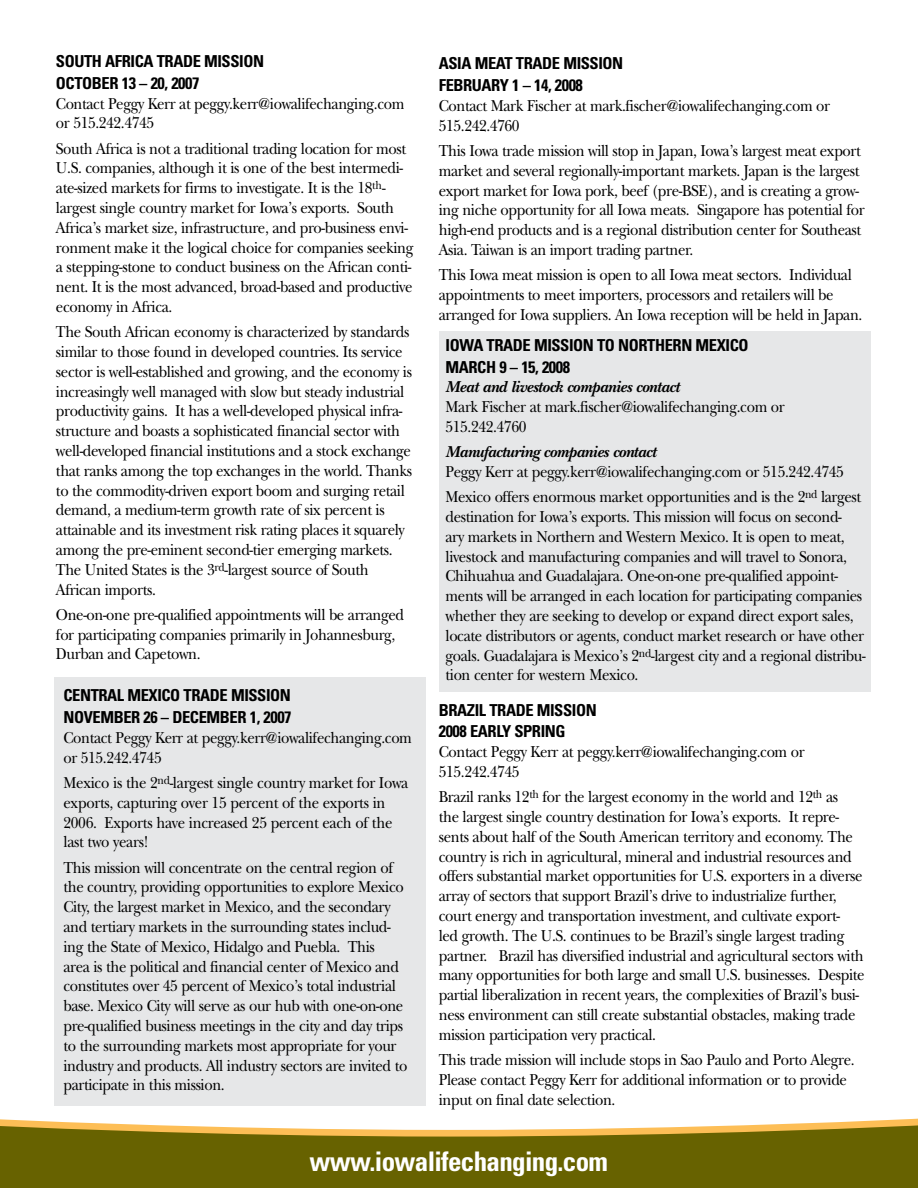
<style>
.page{position:relative;width:918px;height:1188px;background:#fff}
.page>*{position:absolute;margin:0;border:0;box-sizing:border-box;transform-origin:0 0}
.t1{font:700 condensed 27px "Univers";letter-spacing:-.025em;color:#fff}
.t2{font:16.5px/19.8px "New Baskerville";letter-spacing:-.025em;color:#000;scale:.9 1}
.t3{font:700 condensed 16.5px/21.8px "Univers";letter-spacing:-.025em;color:#000}
.t4{font:italic 700 16.5px "New Baskerville";letter-spacing:-.025em;color:#000}
</style>
<div class="page">
<div style="left:439px;top:331px;width:431px;height:361px;background:#e6e7e8"></div>
<div style="left:54px;top:677px;width:371px;height:429px;background:#e6e7e8"></div>
<svg style="left:0;top:1119px;width:918px;height:6px"></svg>
<svg style="left:0;top:1125px;width:918px;height:63px;background:#796f10"></svg>
<p class="t3" style="left:56px;top:50px;width:210px">SOUTH AFRICA TRADE MISSION<br>OCTOBER 13 – 20, 2007</p>
<p class="t2" style="left:56px;top:94px;width:389px">Contact Peggy Kerr at peggy.kerr@iowalifechanging.com or 515.242.4745</p>
<p class="t2" style="left:56px;top:139px;width:399px">South Africa is not a traditional trading location for most U.S. companies, although it is one of the best intermedi&shy;ate-sized markets for firms to investigate. It is the 18<sup>th&shy;</sup>largest single country market for Iowa’s exports. South Africa’s market size, infrastructure, and pro-business envi&shy;ronment make it the logical choice for companies seeking a stepping-stone to conduct business on the African conti&shy;nent. It is the most advanced, broad-based and productive economy in Africa.</p>
<p class="t2" style="left:56px;top:322px;width:397px">The South African economy is characterized by standards similar to those found in developed countries. Its service sector is well-established and growing, and the economy is increasingly well managed with slow but steady industrial productivity gains. It has a well-developed physical infra&shy;structure and boasts a sophisticated financial sector with well-developed financial institutions and a stock exchange that ranks among the top exchanges in the world. Thanks to the commodity-driven export boom and surging retail demand, a medium-term growth rate of six percent is attainable and its investment risk rating places it squarely among the pre-eminent second-tier emerging markets.<br>The United States is the 3<sup>rd</sup>-largest source of South African imports.</p>
<p class="t2" style="left:56px;top:605px;width:388px">One-on-one pre-qualified appointments will be arranged for participating companies primarily in Johannesburg,<br>Durban and Capetown.</p>
<p class="t3" style="left:63px;top:685px;width:230px">CENTRAL MEXICO TRADE MISSION<br>NOVEMBER 26 – DECEMBER 1, 2007</p>
<p class="t2" style="left:63px;top:728px;width:389px">Contact Peggy Kerr at peggy.kerr@iowalifechanging.com or 515.242.4745</p>
<p class="t2" style="left:63px;top:773px;width:385px">Mexico is the 2<sup>nd</sup>-largest single country market for Iowa exports, capturing over 15 percent of the exports in 2006. Exports have increased 25 percent each of the last two years!</p>
<p class="t2" style="left:63px;top:858px;width:384px">This mission will concentrate on the central region of the country, providing opportunities to explore Mexico City, the largest market in Mexico, and the secondary and tertiary markets in the surrounding states includ&shy;ing the State of Mexico, Hidalgo and Puebla. This<br>area is the political and financial center of Mexico and constitutes over 45 percent of Mexico’s total industrial base. Mexico City will serve as our hub with one-on-one pre-qualified business meetings in the city and day trips to the surrounding markets most appropriate for your industry and products. All industry sectors are invited to participate in this mission.</p>
<p class="t3" style="left:439px;top:53px;width:186px">ASIA MEAT TRADE MISSION<br>FEBRUARY 1 – 14, 2008</p>
<p class="t2" style="left:439px;top:96px;width:436px">Contact Mark Fischer at mark.fischer@iowalifechanging.com or<br>515.242.4760</p>
<p class="t2" style="left:439px;top:141px;width:475px">This Iowa trade mission will stop in Japan, Iowa’s largest meat export market and several regionally-important markets. Japan is the largest export market for Iowa pork, beef (pre-BSE), and is creating a grow&shy;ing niche opportunity for all Iowa meats. Singapore has potential for high-end products and is a regional distribution center for Southeast Asia. Taiwan is an import trading partner.</p>
<p class="t2" style="left:439px;top:265px;width:472px">This Iowa meat mission is open to all Iowa meat sectors. Individual appointments to meet importers, processors and retailers will be arranged for Iowa suppliers. An Iowa reception will be held in Japan.</p>
<p class="t3" style="left:446px;top:334px;width:304px">IOWA TRADE MISSION TO NORTHERN MEXICO<br>MARCH 9 – 15, 2008</p>
<p class="t4" style="left:446px;top:378px;width:236px">Meat and livestock companies contact</p>
<p class="t2" style="left:446px;top:397px;width:379px">Mark Fischer at mark.fischer@iowalifechanging.com or<br>515.242.4760</p>
<p class="t4" style="left:446px;top:442px;width:212px">Manufacturing companies contact</p>
<p class="t2" style="left:446px;top:459px;width:464px;line-height:25.2px">Peggy Kerr at peggy.kerr@iowalifechanging.com or 515.242.4745<br>Mexico offers enormous market opportunities and is the 2<sup>nd</sup> largest</p>
<p class="t2" style="left:446px;top:507px;width:468px">destination for Iowa’s exports. This mission will focus on second-<br>ary markets in Northern and Western Mexico. It is open to meat, livestock and manufacturing companies and will travel to Sonora, Chihuahua and Guadalajara. One-on-one pre-qualified appoint&shy;ments will be arranged in each location for participating companies whether they are seeking to develop or expand direct export sales, locate distributors or agents, conduct market research or have other goals. Guadalajara is Mexico’s 2<sup>nd</sup>-largest city and a regional distribu&shy;tion center for western Mexico.</p>
<p class="t3" style="left:439px;top:699px;width:159px">BRAZIL TRADE MISSION<br>2008 EARLY SPRING</p>
<p class="t2" style="left:439px;top:742px;width:408px">Contact Peggy Kerr at peggy.kerr@iowalifechanging.com or<br>515.242.4745</p>
<p class="t2" style="left:439px;top:787px;width:475px">Brazil ranks 12<sup>th</sup> for the largest economy in the world and 12<sup>th</sup> as<br>the largest single country destination for Iowa’s exports. It repre&shy;sents about half of the South American territory and economy. The country is rich in agricultural, mineral and industrial resources and offers substantial market opportunities for U.S. exporters in a diverse array of sectors that support Brazil’s drive to industrialize further, court energy and transportation investment, and cultivate export-<br>led growth. The U.S. continues to be Brazil’s single largest trading partner. Brazil has diversified industrial and agricultural sectors with many opportunities for both large and small U.S. businesses. Despite partial liberalization in recent years, the complexities of Brazil’s busi&shy;ness environment can still create substantial obstacles, making trade mission participation very practical.</p>
<p class="t2" style="left:439px;top:1050px;width:464px">This trade mission will include stops in Sao Paulo and Porto Alegre.<br>Please contact Peggy Kerr for additional information or to provide input on final date selection.</p>
<h1 class="t1" style="left:310px;top:1145px;width:300px">WWW.IOWALIFECHANGING.COM</h1>
</div>
